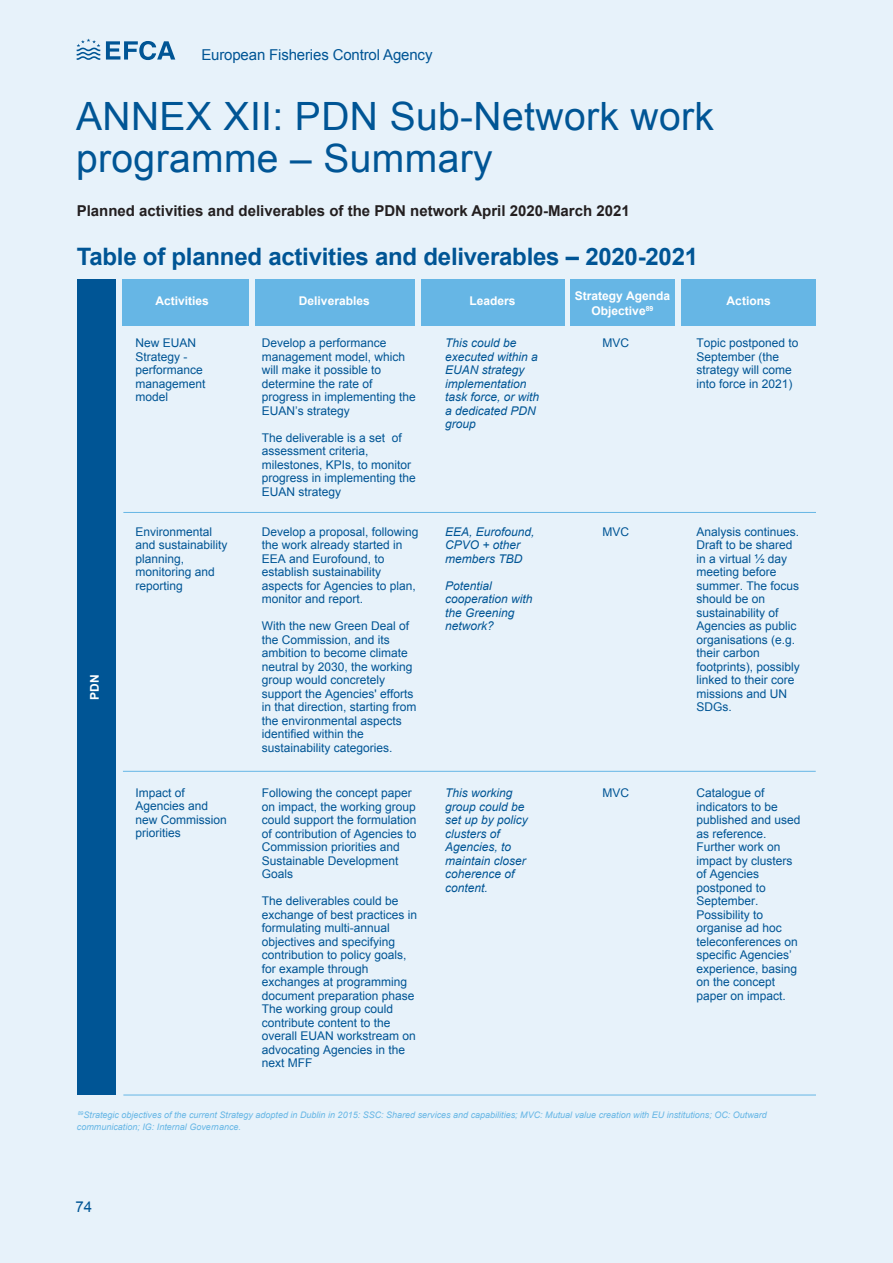
<style>
.page{position:relative;width:893px;height:1263px;background:#e7f2fa}
.page>*{position:absolute;margin:0;border:0;box-sizing:border-box;transform-origin:0 0}
.Estilo_de_párrafo_4{font:39px/42px "Arial";letter-spacing:.01em;color:#005595}
.Estilo_de_párrafo_4-2{font:700 24px "Arial";letter-spacing:-.01em;color:#005595}
.Contenido{font:700 15px "Arial";color:#231f20}
.t1{font:15px "Arial";letter-spacing:-.01em;color:#005595}
.t2{font:12px/13.5px "Arial";color:#005595}
.t3{font:italic 12px/13.5px "Arial";color:#005595}
.t4{font:700 12px/15px "Arial";color:#fff;text-align:center}
.Contenido_espacio_an{font:italic 9px/12px "Arial";color:#66b6e5}
</style>
<div class="page">
<svg style="left:77px;top:39px;width:23px;height:21px"></svg>
<svg style="left:106px;top:41px;width:69px;height:19px"></svg>
<div style="left:123px;top:280px;width:126px;height:46px;background:#66b6e5"></div>
<div style="left:77px;top:280px;width:38px;height:815px;background:#005595"></div>
<div style="left:255px;top:280px;width:159px;height:46px;background:#66b6e5"></div>
<div style="left:421px;top:280px;width:143px;height:46px;background:#66b6e5"></div>
<div style="left:681px;top:280px;width:134px;height:46px;background:#66b6e5"></div>
<div style="left:570px;top:280px;width:105px;height:46px;background:#66b6e5"></div>
<hr style="left:123px;top:512px;width:692px;height:1px;background:#66b6e5">
<hr style="left:123px;top:771px;width:692px;height:1px;background:#66b6e5">
<hr style="left:123px;top:1095px;width:692px;height:1px;background:#66b6e5">
<p class="t1" style="left:201px;top:45px;width:233px">European Fisheries Control Agency</p>
<p class="Estilo_de_párrafo_4" style="left:76px;top:96px;width:640px">ANNEX XII: PDN Sub-Network work programme – Summary</p>
<p class="Contenido" style="left:77px;top:200px;width:554px">Planned activities and deliverables of the PDN network April 2020-March 2021</p>
<p class="Estilo_de_párrafo_4-2" style="left:77px;top:241px;width:623px">Table of planned activities and deliverables – 2020-2021</p>
<p class="t4" style="left:155px;top:293px;width:55px">Activities</p>
<p class="t4" style="left:299px;top:293px;width:72px">Deliverables</p>
<p class="t4" style="left:469px;top:293px;width:48px">Leaders</p>
<p class="t4" style="left:575px;top:289px;width:97px">Strategy Agenda<br>Objective<sup>89</sup></p>
<p class="t4" style="left:727px;top:293px;width:46px">Actions</p>
<p class="t4" style="left:88px;top:700px;width:27px;rotate:-90deg">PDN</p>
<p class="t2" style="left:135px;top:336px;width:72px">New EUAN<br>Strategy - performance management model</p>
<p class="t2" style="left:262px;top:337px;width:126px">Develop a performance</p>
<p class="t2" style="left:602px;top:337px;width:28px">MVC</p>
<p class="t3" style="left:445px;top:337px;width:96px">This could be executed within a<br>EUAN strategy implementation task force, or with a dedicated PDN group</p>
<p class="t2" style="left:262px;top:350px;width:156px">management model, which will make it possible to determine the rate of progress in implementing the<br>EUAN’s strategy</p>
<p class="t2" style="left:262px;top:431px;width:156px">The deliverable is a set of assessment criteria, milestones, KPIs, to monitor progress in implementing the<br>EUAN strategy</p>
<p class="t2" style="left:135px;top:525px;width:94px">Environmental and sustainability planning, monitoring and reporting</p>
<p class="t2" style="left:262px;top:525px;width:158px">Develop a proposal, following</p>
<p class="t2" style="left:602px;top:525px;width:28px">MVC</p>
<p class="t3" style="left:445px;top:525px;width:91px">EEA, Eurofound,<br>CPVO + other members TBD</p>
<p class="t3" style="left:445px;top:579px;width:89px">Potential cooperation with the Greening network?</p>
<p class="t2" style="left:262px;top:539px;width:156px">the work already started in<br>EEA and Eurofound, to establish sustainability aspects for Agencies to plan, monitor and report.</p>
<p class="t2" style="left:262px;top:620px;width:156px">With the new Green Deal of the Commission, and its ambition to become climate neutral by 2030, the working group would concretely support the Agencies' efforts in that direction, starting from the environmental aspects identified within the sustainability categories.</p>
<p class="t2" style="left:135px;top:786px;width:93px">Impact of<br>Agencies and new Commission priorities</p>
<p class="t2" style="left:262px;top:786px;width:152px">Following the concept paper</p>
<p class="t2" style="left:602px;top:786px;width:28px">MVC</p>
<p class="t3" style="left:445px;top:786px;width:84px">This working group could be set up by policy clusters of<br>Agencies, to maintain closer coherence of content.</p>
<p class="t2" style="left:262px;top:800px;width:156px">on impact, the working group could support the formulation of contribution of Agencies to<br>Commission priorities and<br>Sustainable Development<br>Goals</p>
<p class="t2" style="left:262px;top:894px;width:157px">The deliverables could be exchange of best practices in formulating multi-annual objectives and specifying contribution to policy goals, for example through exchanges at programming document preparation phase<br>The working group could contribute content to the overall EUAN workstream on advocating Agencies in the next MFF</p>
<p class="t2" style="left:696px;top:337px;width:104px">Topic postponed to<br>September (the strategy will come into force in 2021)</p>
<p class="t2" style="left:696px;top:525px;width:105px">Analysis continues.<br>Draft to be shared in a virtual ½ day meeting before summer. The focus should be on sustainability of<br>Agencies as public organisations (e.g. their carbon footprints), possibly linked to their core missions and UN<br>SDGs.</p>
<p class="t2" style="left:696px;top:786px;width:106px">Catalogue of indicators to be published and used as reference.<br>Further work on impact by clusters of Agencies postponed to<br>September.<br>Possibility to organise ad hoc teleconferences on specific Agencies’ experience, basing on the concept paper on impact.</p>
<p class="Contenido_espacio_an" style="left:77px;top:1108px;width:691px"><sup>89</sup>Strategic objectives of the current Strategy adopted in Dublin in 2015: SSC: Shared services and capabilities; MVC: Mutual value creation with EU institutions; OC: Outward communication; IG: Internal Governance.</p>
<p class="t1" style="left:75px;top:1197px;width:18px">74</p>
</div>
